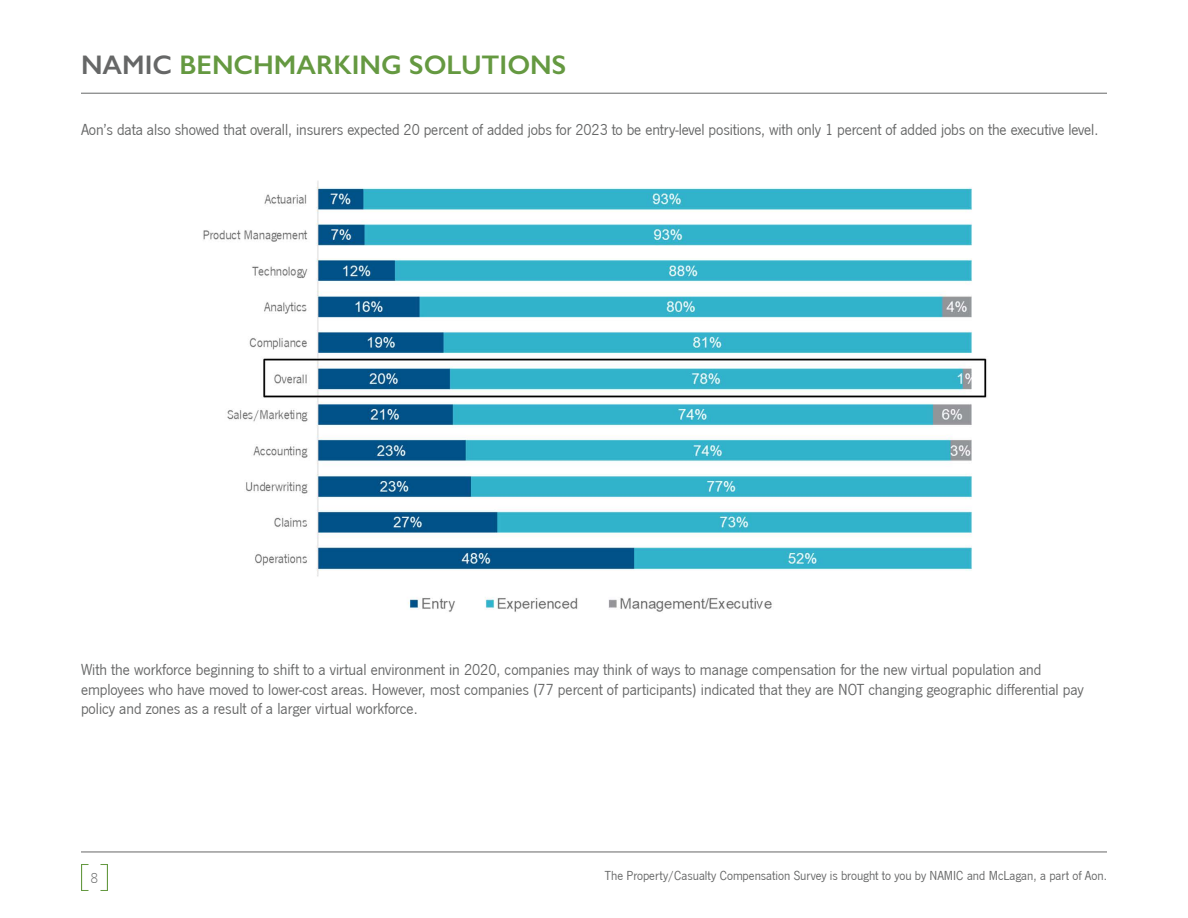
<style>
.page{position:relative;width:1188px;height:918px;background:#fff}
.page>*{position:absolute;margin:0;border:0;box-sizing:border-box;transform-origin:0 0}
.t1{font:600 27px "Gill Sans";color:#659941}
.t2{font:16.5px/19.5px "News Got";color:#666767}
.t3{font:300 15px "News Got";color:#666767}
.t4{font:13.5px "News Got";color:#666767}
.s1{color:#666767}
</style>
<div class="page">
<hr style="left:81px;top:93px;width:1026px;height:1px;background:#666767">
<hr style="left:81px;top:852px;width:1026px;height:1px;background:#666767">
<svg style="left:81px;top:864px;width:7px;height:27px"></svg>
<svg style="left:101px;top:864px;width:7px;height:27px"></svg>
<img style="left:203px;top:181px;width:784px;height:431px">
<h1 class="t1" style="left:81px;top:48px;width:487px"><span class="s1">NAMIC</span> BENCHMARKING SOLUTIONS</h1>
<p class="t2" style="left:81px;top:120px;width:1019px">Aon’s data also showed that overall, insurers expected 20 percent of added jobs for 2023 to be entry-level positions, with only 1 percent of added jobs on the executive level.</p>
<p class="t2" style="left:81px;top:660px;width:1004px">With the workforce beginning to shift to a virtual environment in 2020, companies may think of ways to manage compensation for the new virtual population and employees who have moved to lower-cost areas. However, most companies (77 percent of participants) indicated that they are NOT changing geographic differential pay policy and zones as a result of a larger virtual workforce.</p>
<p class="t3" style="left:91px;top:869px;width:9px">8</p>
<p class="t4" style="left:605px;top:868px;width:504px">The Property/Casualty Compensation Survey is brought to you by NAMIC and McLagan, a part of Aon.</p>
</div>
